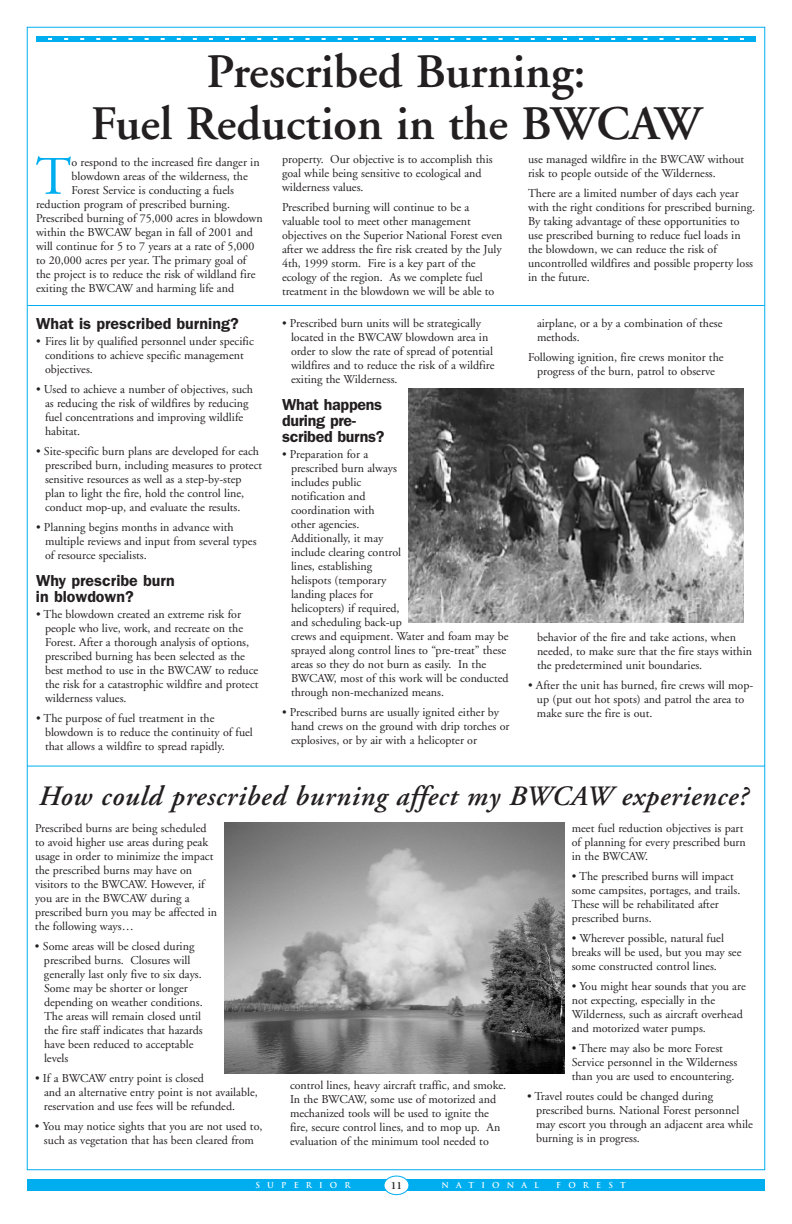
<style>
.page{position:relative;width:792px;height:1224px;background:#fff}
.page>*{position:absolute;margin:0;border:0;box-sizing:border-box;transform-origin:0 0}
.t1{font:54.2px "Adobe Garamond";color:#00aeef}
.t2{font:600 48px/52px "Adobe Garamond";color:#231f20;text-align:center}
.t3{font:italic 600 28px "Adobe Garamond";letter-spacing:.025em;color:#231f20}
.t4{font:600 16px/16px "Franklin Gothic";color:#231f20}
.t5{font:12px/14px "Adobe Garamond";color:#231f20}
.t6{font:600 11px "Adobe Garamond";color:#231f20}
.t7{font:700 8px "Trajan";letter-spacing:.9em;color:#fff}
</style>
<div class="page">
<div style="left:28px;top:1180px;width:738px;height:11px;background:#00aeef"></div>
<svg style="left:383px;top:1176px;width:26px;height:19px"></svg>
<svg style="left:48px;top:38px;width:696px;height:2px"></svg>
<hr style="left:36px;top:37px;width:12px;height:4px;background:#00aeef">
<hr style="left:744px;top:37px;width:12px;height:4px;background:#00aeef">
<hr style="left:36px;top:36px;width:720px;height:2px;background:#00aeef">
<hr style="left:36px;top:40px;width:720px;height:2px;background:#00aeef">
<img style="left:225px;top:823px;width:340px;height:251px">
<hr style="left:27px;top:305px;width:738px;height:1px;background:#00aeef">
<hr style="left:27px;top:766px;width:738px;height:1px;background:#00aeef">
<img style="left:408px;top:388px;width:336px;height:234px">
<h2 class="t2" style="left:91px;top:50px;width:612px">Prescribed Burning:<br>Fuel Reduction in the BWCAW</h2>
<h1 class="t1" style="left:36px;top:155px;width:37px">T</h1>
<p class="t5" style="left:72px;top:156px;width:190px">o respond to the increased fire danger in</p>
<p class="t5" style="left:72px;top:170px;width:178px">blowdown areas of the wilderness, the</p>
<p class="t5" style="left:72px;top:184px;width:164px">Forest Service is conducting a fuels</p>
<p class="t5" style="left:36px;top:198px;width:196px">reduction program of prescribed burning.</p>
<p class="t5" style="left:36px;top:212px;width:228px">Prescribed burning of 75,000 acres in blowdown</p>
<p class="t5" style="left:36px;top:226px;width:219px">within the BWCAW began in fall of 2001 and</p>
<p class="t5" style="left:36px;top:240px;width:220px">will continue for 5 to 7 years at a rate of 5,000</p>
<p class="t5" style="left:36px;top:254px;width:212px">to 20,000 acres per year. The primary goal of</p>
<p class="t5" style="left:36px;top:268px;width:221px">the project is to reduce the risk of wildland fire</p>
<p class="t5" style="left:36px;top:282px;width:200px">exiting the BWCAW and harming life and</p>
<h3 class="t4" style="left:36px;top:317px;width:204px">What is prescribed burning?</h3>
<p class="t5" style="left:45px;top:336px;width:210px;text-indent:-9px">• Fires lit by qualified personnel under specific conditions to achieve specific management objectives.</p>
<p class="t5" style="left:45px;top:384px;width:210px;text-indent:-9px">• Used to achieve a number of objectives, such as reducing the risk of wildfires by reducing fuel concentrations and improving wildlife habitat.</p>
<p class="t5" style="left:45px;top:446px;width:219px;text-indent:-9px">• Site-specific burn plans are developed for each prescribed burn, including measures to protect sensitive resources as well as a step-by-step plan to light the fire, hold the control line, conduct mop-up, and evaluate the results.</p>
<p class="t5" style="left:45px;top:522px;width:213px;text-indent:-9px">• Planning begins months in advance with multiple reviews and input from several types of resource specialists.</p>
<h3 class="t4" style="left:36px;top:574px;width:140px">Why prescribe burn in blowdown?</h3>
<p class="t5" style="left:45px;top:608px;width:215px;text-indent:-9px">• The blowdown created an extreme risk for people who live, work, and recreate on the Forest. After a thorough analysis of options, prescribed burning has been selected as the best method to use in the BWCAW to reduce the risk for a catastrophic wildfire and protect wilderness values.</p>
<p class="t5" style="left:45px;top:712px;width:209px;text-indent:-9px">• The purpose of fuel treatment in the blowdown is to reduce the continuity of fuel that allows a wildfire to spread rapidly.</p>
<p class="t5" style="left:282px;top:154px;width:212px">property. Our objective is to accomplish this goal while being sensitive to ecological and wilderness values.</p>
<p class="t5" style="left:282px;top:202px;width:222px">Prescribed burning will continue to be a valuable tool to meet other management objectives on the Superior National Forest even after we address the fire risk created by the July 4th, 1999 storm. Fire is a key part of the ecology of the region. As we complete fuel treatment in the blowdown we will be able to</p>
<p class="t5" style="left:291px;top:317px;width:205px;text-indent:-9px">• Prescribed burn units will be strategically located in the BWCAW blowdown area in order to slow the rate of spread of potential wildfires and to reduce the risk of a wildfire exiting the Wilderness.</p>
<h3 class="t4" style="left:282px;top:397px;width:104px">What happens during pre&shy;scribed burns?</h3>
<p class="t5" style="left:291px;top:448px;width:219px;text-indent:-9px">• Preparation for a<br>prescribed burn always<br>includes public<br>notification and<br>coordination with<br>other agencies.<br>Additionally, it may<br>include clearing control<br>lines, establishing<br>helispots (temporary<br>landing places for<br>helicopters) if required,<br>and scheduling back-up<br>crews and equipment. Water and foam may be sprayed along control lines to “pre-treat” these areas so they do not burn as easily. In the<br>BWCAW, most of this work will be conducted through non-mechanized means.</p>
<p class="t5" style="left:291px;top:706px;width:220px;text-indent:-9px">• Prescribed burns are usually ignited either by hand crews on the ground with drip torches or explosives, or by air with a helicopter or</p>
<p class="t5" style="left:528px;top:154px;width:218px">use managed wildfire in the BWCAW without risk to people outside of the Wilderness.</p>
<p class="t5" style="left:528px;top:188px;width:229px">There are a limited number of days each year with the right conditions for prescribed burning.<br>By taking advantage of these opportunities to use prescribed burning to reduce fuel loads in the blowdown, we can reduce the risk of uncontrolled wildfires and possible property loss in the future.</p>
<p class="t5" style="left:537px;top:317px;width:187px">airplane, or a by a combination of these methods.</p>
<p class="t5" style="left:528px;top:351px;width:197px;text-align:center">Following ignition, fire crews monitor the progress of the burn, patrol to observe</p>
<p class="t5" style="left:537px;top:631px;width:217px">behavior of the fire and take actions, when needed, to make sure that the fire stays within the predetermined unit boundaries.</p>
<p class="t5" style="left:537px;top:679px;width:218px;text-indent:-9px">• After the unit has burned, fire crews will mop&shy;up (put out hot spots) and patrol the area to make sure the fire is out.</p>
<h3 class="t3" style="left:39px;top:785px;width:711px">How could prescribed burning affect my BWCAW experience?</h3>
<p class="t5" style="left:35px;top:822px;width:184px">Prescribed burns are being scheduled to avoid higher use areas during peak usage in order to minimize the impact the prescribed burns may have on visitors to the BWCAW. However, if you are in the BWCAW during a prescribed burn you may be affected in the following ways…</p>
<p class="t5" style="left:44px;top:940px;width:160px;text-indent:-9px">• Some areas will be closed during prescribed burns. Closures will generally last only five to six days.<br>Some may be shorter or longer depending on weather conditions.<br>The areas will remain closed until the fire staff indicates that hazards have been reduced to acceptable levels</p>
<p class="t5" style="left:44px;top:1072px;width:215px;text-indent:-9px">• If a BWCAW entry point is closed<br>and an alternative entry point is not available, reservation and use fees will be refunded.</p>
<p class="t5" style="left:35px;top:1120px;width:229px;text-align:center">• You may notice sights that you are not used to, such as vegetation that has been cleared from</p>
<p class="t5" style="left:290px;top:1079px;width:218px">control lines, heavy aircraft traffic, and smoke.<br>In the BWCAW, some use of motorized and mechanized tools will be used to ignite the fire, secure control lines, and to mop up. An evaluation of the minimum tool needed to</p>
<p class="t5" style="left:572px;top:822px;width:176px">meet fuel reduction objectives is part of planning for every prescribed burn in the BWCAW.</p>
<p class="t5" style="left:572px;top:870px;width:170px">• The prescribed burns will impact some campsites, portages, and trails.<br>These will be rehabilitated after prescribed burns.</p>
<p class="t5" style="left:572px;top:932px;width:171px">• Wherever possible, natural fuel breaks will be used, but you may see some constructed control lines.</p>
<p class="t5" style="left:572px;top:980px;width:175px">• You might hear sounds that you are not expecting, especially in the Wilderness, such as aircraft overhead and motorized water pumps.</p>
<p class="t5" style="left:572px;top:1042px;width:167px">• There may also be more Forest<br>Service personnel in the Wilderness than you are used to encountering.</p>
<p class="t5" style="left:536px;top:1090px;width:218px;text-indent:-9px">• Travel routes could be changed during prescribed burns. National Forest personnel may escort you through an adjacent area while burning is in progress.</p>
<p class="t6" style="left:391px;top:1181px;width:13px">11</p>
<p class="t7" style="left:255px;top:1180px;width:97px">SUPERIOR</p>
<p class="t7" style="left:442px;top:1180px;width:99px">NATIONAL</p>
<p class="t7" style="left:556px;top:1180px;width:71px">FOREST</p>
</div>
